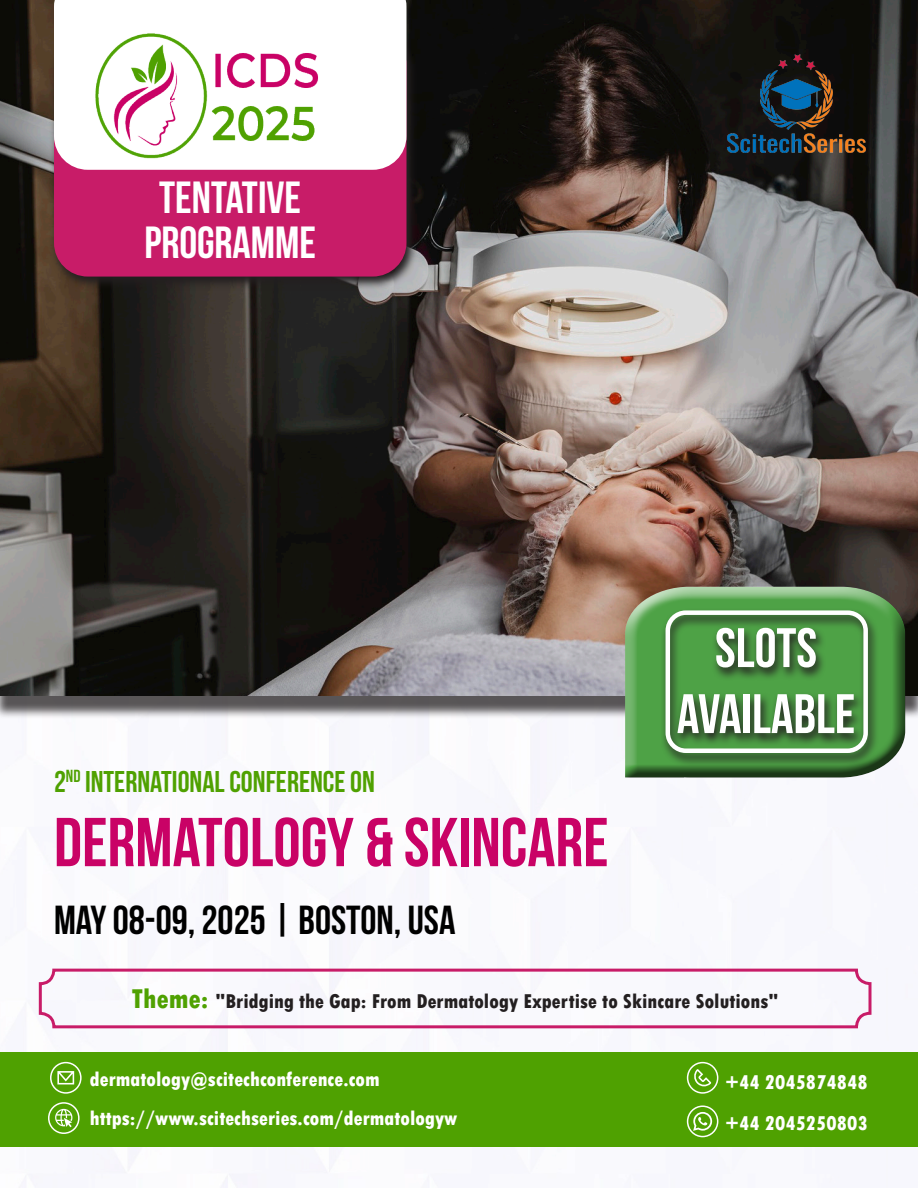
<style>
.page{position:relative;width:918px;height:1188px;background:#fff}
.page>*{position:absolute;margin:0;border:0;box-sizing:border-box;transform-origin:0 0}
.t1{font:69px "Bebas Neue";color:#c90266}
.t2{font:55.5px/66px "Bebas Neue";color:#fff;text-align:center}
.t3{font:45px/45px "Bebas Neue";color:#fff;text-align:center}
.t4{font:40.5px "Bebas Neue";color:#000}
.t5{font:30px "Bebas Neue";color:#4fa101}
.t6{font:800 condensed 21px/40.5px "Tw Cen";color:#fff}
.t7{font:800 condensed 21px "Tw Cen";color:#231f20}
.s1{font-size:28.5px;color:#4fa101}
</style>
<div class="page">
<div style="left:0;top:7px;width:918px;height:712px;background:#231f20;opacity:.75"></div>
<img style="left:1px;top:0;width:917px;height:696px">
<svg style="left:49px;top:29px;width:369px;height:262px;background:#3d3632"></svg>
<div style="left:54px;top:31px;width:353px;height:246px;background:#c81c68;border-radius:34px"></div>
<div style="left:54px;top:0;width:353px;height:170px;background:#fff"></div>
<div style="left:0;top:1052px;width:918px;height:95px;background:#4fa101"></div>
<img style="left:727px;top:54px;width:139px;height:98px">
<img style="left:92px;top:24px;width:235px;height:144px">
<svg style="left:694px;top:1069px;width:17px;height:17px"></svg>
<div style="left:687px;top:1062px;width:31px;height:32px;border:2px solid #fff;border-radius:50%"></div>
<svg style="left:693px;top:1112px;width:19px;height:19px"></svg>
<div style="left:687px;top:1105px;width:31px;height:32px;border:2px solid #fff;border-radius:50%"></div>
<svg style="left:57px;top:1071px;width:17px;height:13px"></svg>
<div style="left:50px;top:1062px;width:32px;height:32px;border:2px solid #fff;border-radius:50%"></div>
<svg style="left:55px;top:1109px;width:17px;height:18px"></svg>
<div style="left:48px;top:1102px;width:32px;height:32px;border:2px solid #fff;border-radius:50%"></div>
<div style="left:624px;top:586px;width:284px;height:187px;background:#fff;opacity:.75"></div>
<div style="left:624px;top:606px;width:284px;height:173px;background:#231f20;opacity:.75"></div>
<div style="left:648px;top:605px;width:234px;height:155px;background:#4ea246"></div>
<svg style="left:661px;top:608px;width:218px;height:159px;background:#44813d"></svg>
<div style="left:666px;top:610px;width:202px;height:143px;border:4px solid #fff;border-radius:18px"></div>
<div style="left:39px;top:969px;width:832px;height:59px;border:3px solid #c81c68;border-radius:14px"></div>
<p class="t3" style="left:145px;top:174px;width:173px">TENTATIVE<br>PROGRAMME</p>
<p class="t5" style="left:54px;top:765px;width:322px">2<sup>ND</sup> INTERNATIONAL CONFERENCE ON</p>
<p class="t1" style="left:54px;top:805px;width:556px">DERMATOLOGY &amp; SKINCARE</p>
<p class="t4" style="left:54px;top:898px;width:403px">MAY 08-09, 2025 | BOSTON, USA</p>
<p class="t2" style="left:677px;top:614px;width:180px">SLOTS<br>AVAILABLE</p>
<p class="t7" style="left:132px;top:989px;width:648px"><span class="s1">Theme:</span> "Bridging the Gap: From Dermatology Expertise to Skincare Solutions"</p>
<p class="t6" style="left:90px;top:1059px;width:291px">dermatology@scitechconference.com</p>
<p class="t6" style="left:90px;top:1098px;width:369px">https://www.scitechseries.com/dermatologyw</p>
<p class="t6" style="left:725px;top:1062px;width:144px">+44 2045874848 +44 2045250803</p>
</div>
